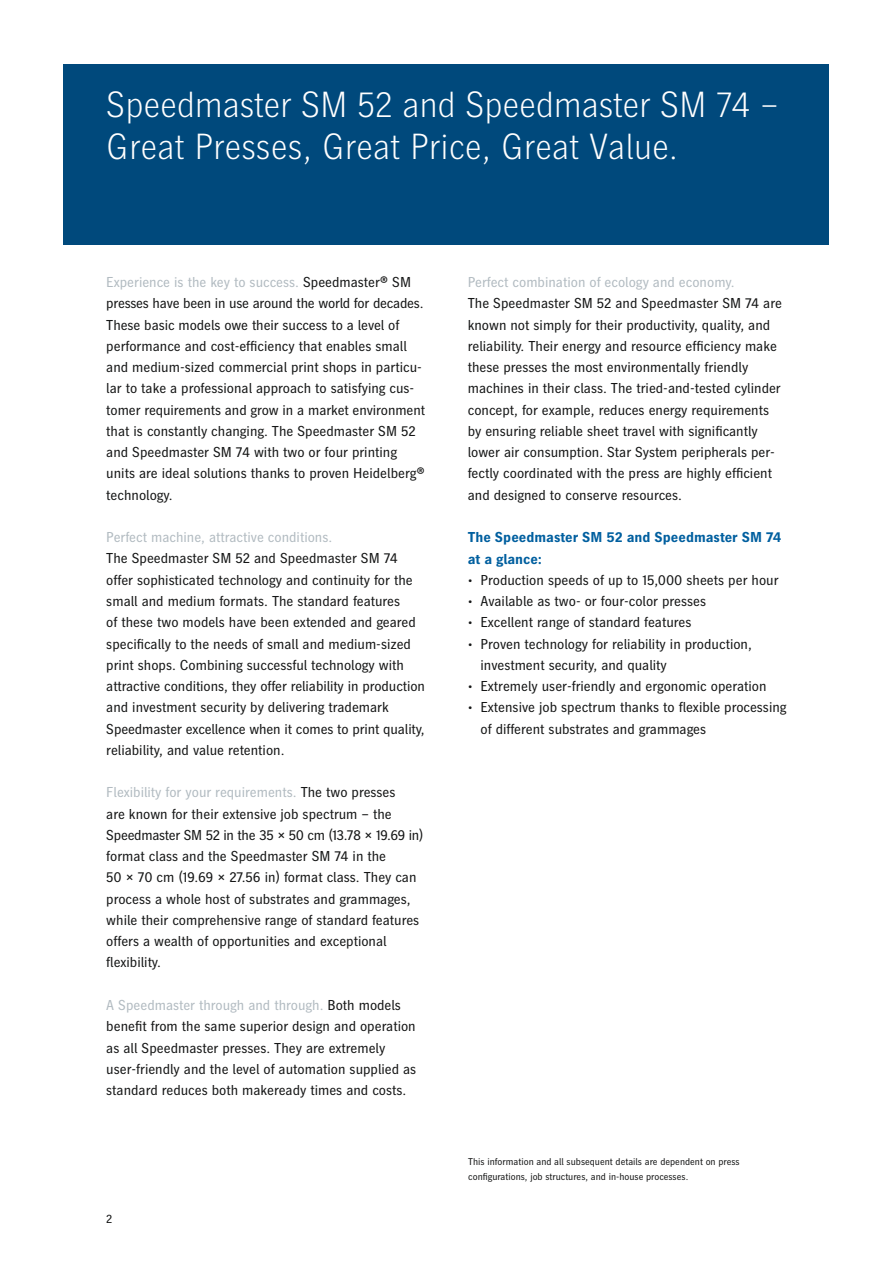
<style>
.page{position:relative;width:893px;height:1263px;background:#fff}
.page>*{position:absolute;margin:0;border:0;box-sizing:border-box;transform-origin:0 0}
.t1{font:300 36px/42.5px "Heidelberg Gothic Ml";letter-spacing:-.01em;color:#fff}
.t2{font:14.25px/21.3px "Heidelberg Gothic Ml";color:#151616}
.t3{font:14.25px "Heidelberg Gothic Ml";color:#b2bbc1}
.t4{font:700 14.25px/21.3px "Heidelberg Gothic Ml";color:#005f9f}
.t5{font:12px "Heidelberg Gothic Ml";color:#151616}
.t6{font:9.75px/14.9px "Heidelberg Gothic Ml";color:#151616}
.s1{color:#b2bbc1}
</style>
<div class="page">
<div style="left:64px;top:64px;width:765px;height:180px;background:#00497c"></div>
<h1 class="t1" style="left:106px;top:83px;width:674px">Speedmaster SM 52 and Speedmaster SM 74 –<br>Great Presses, Great Price, Great Value.</h1>
<p class="t2" style="left:106px;top:272px;width:320px"><span class="s1">Experience is the key to success.</span> Speedmaster® SM presses have been in use around the world for decades.<br>These basic models owe their success to a level of performance and cost-efficiency that enables small and medium-sized commercial print shops in particu&shy;lar to take a professional approach to satisfying cus&shy;tomer requirements and grow in a market environment that is constantly changing. The Speedmaster SM 52 and Speedmaster SM 74 with two or four printing units are ideal solutions thanks to proven Heidelberg® technology.</p>
<p class="t3" style="left:106px;top:529px;width:228px">Perfect machine, attractive conditions.</p>
<p class="t2" style="left:106px;top:548px;width:320px">The Speedmaster SM 52 and Speedmaster SM 74 offer sophisticated technology and continuity for the small and medium formats. The standard features<br>of these two models have been extended and geared specifically to the needs of small and medium-sized print shops. Combining successful technology with attractive conditions, they offer reliability in production and investment security by delivering trademark Speedmaster excellence when it comes to print quality, reliability, and value retention.</p>
<p class="t2" style="left:106px;top:782px;width:319px"><span class="s1">Flexibility for your requirements.</span> The two presses<br>are known for their extensive job spectrum – the Speedmaster SM 52 in the 35 × 50 cm (13.78 × 19.69 in) format class and the Speedmaster SM 74 in the<br>50 × 70 cm (19.69 × 27.56 in) format class. They can process a whole host of substrates and grammages, while their comprehensive range of standard features offers a wealth of opportunities and exceptional flexibility.</p>
<p class="t2" style="left:106px;top:995px;width:312px"><span class="s1">A Speedmaster through and through.</span> Both models benefit from the same superior design and operation as all Speedmaster presses. They are extremely user-friendly and the level of automation supplied as standard reduces both makeready times and costs.</p>
<p class="t5" style="left:106px;top:1212px;width:8px">2</p>
<p class="t3" style="left:468px;top:274px;width:268px">Perfect combination of ecology and economy.</p>
<p class="t2" style="left:468px;top:293px;width:316px">The Speedmaster SM 52 and Speedmaster SM 74 are known not simply for their productivity, quality, and reliability. Their energy and resource efficiency make these presses the most environmentally friendly machines in their class. The tried-and-tested cylinder concept, for example, reduces energy requirements by ensuring reliable sheet travel with significantly lower air consumption. Star System peripherals per&shy;fectly coordinated with the press are highly efficient and designed to conserve resources.</p>
<p class="t4" style="left:468px;top:527px;width:315px">The Speedmaster SM 52 and Speedmaster SM 74 at a glance:</p>
<p class="t2" style="left:468px;top:569px;width:312px">• Production speeds of up to 15,000 sheets per hour</p>
<p class="t2" style="left:468px;top:591px;width:240px">• Available as two- or four-color presses</p>
<p class="t2" style="left:468px;top:612px;width:225px">• Excellent range of standard features</p>
<p class="t2" style="left:480px;top:633px;width:273px;text-indent:-13px">• Proven technology for reliability in production, investment security, and quality</p>
<p class="t2" style="left:468px;top:676px;width:300px">• Extremely user-friendly and ergonomic operation</p>
<p class="t2" style="left:480px;top:697px;width:307px;text-indent:-13px">• Extensive job spectrum thanks to flexible processing of different substrates and grammages</p>
<p class="t6" style="left:468px;top:1154px;width:273px">This information and all subsequent details are dependent on press configurations, job structures, and in-house processes.</p>
</div>
